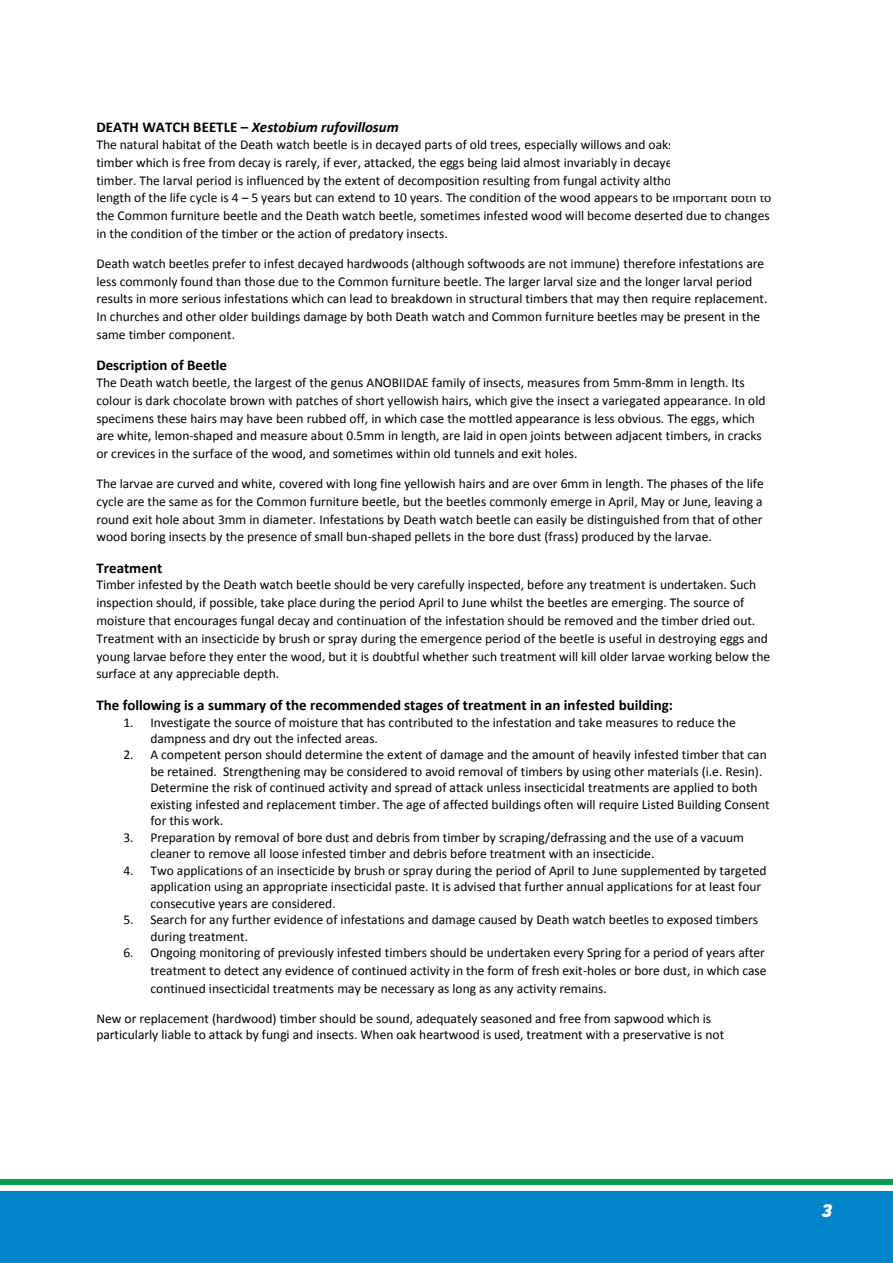
<style>
.page{position:relative;width:893px;height:1263px;background:#fff}
.page>*{position:absolute;margin:0;border:0;box-sizing:border-box;transform-origin:0 0}
.t1{font:italic 900 18px "Azbuka";color:#fff}
.t2{font:700 15px "Calibri";color:#000}
.t3{font:italic 700 15px "Calibri";color:#000}
.t4{font:13.5px/17.9px "Calibri";color:#000}
.s1{font-style:normal}
</style>
<div class="page">
<div style="left:0;top:1191px;width:893px;height:72px;background:#0085ca"></div>
<div style="left:0;top:1179px;width:893px;height:6px;background:#009e4d"></div>
<p class="t3" style="left:96px;top:118px;width:304px"><span class="s1">DEATH WATCH BEETLE –</span> Xestobium rufovillosum</p>
<p class="t4" style="left:96px;top:136px;width:676px">The natural habitat of the Death watch beetle is in decayed parts of old trees, especially willows and oaks. In buildings, timber which is free from decay is rarely, if ever, attacked, the eggs being laid almost invariably in decayed parts of the timber. The larval period is influenced by the extent of decomposition resulting from fungal activity although the average length of the life cycle is 4 – 5 years but can extend to 10 years. The condition of the wood appears to be important both to the Common furniture beetle and the Death watch beetle, sometimes infested wood will become deserted due to changes in the condition of the timber or the action of predatory insects.</p>
<p class="t4" style="left:96px;top:254px;width:672px">Death watch beetles prefer to infest decayed hardwoods (although softwoods are not immune) therefore infestations are less commonly found than those due to the Common furniture beetle. The larger larval size and the longer larval period results in more serious infestations which can lead to breakdown in structural timbers that may then require replacement.<br>In churches and other older buildings damage by both Death watch and Common furniture beetles may be present in the same timber component.</p>
<p class="t2" style="left:96px;top:356px;width:132px">Description of Beetle</p>
<p class="t4" style="left:96px;top:374px;width:671px">The Death watch beetle, the largest of the genus ANOBIIDAE family of insects, measures from 5mm-8mm in length. Its colour is dark chocolate brown with patches of short yellowish hairs, which give the insect a variegated appearance. In old specimens these hairs may have been rubbed off, in which case the mottled appearance is less obvious. The eggs, which are white, lemon-shaped and measure about 0.5mm in length, are laid in open joints between adjacent timbers, in cracks or crevices in the surface of the wood, and sometimes within old tunnels and exit holes.</p>
<p class="t4" style="left:96px;top:475px;width:669px;text-align:justify">The larvae are curved and white, covered with long fine yellowish hairs and are over 6mm in length. The phases of the life cycle are the same as for the Common furniture beetle, but the beetles commonly emerge in April, May or June, leaving a round exit hole about 3mm in diameter. Infestations by Death watch beetle can easily be distinguished from that of other wood boring insects by the presence of small bun-shaped pellets in the bore dust (frass) produced by the larvae.</p>
<p class="t2" style="left:96px;top:558px;width:67px">Treatment</p>
<p class="t4" style="left:96px;top:576px;width:675px">Timber infested by the Death watch beetle should be very carefully inspected, before any treatment is undertaken. Such inspection should, if possible, take place during the period April to June whilst the beetles are emerging. The source of moisture that encourages fungal decay and continuation of the infestation should be removed and the timber dried out.<br>Treatment with an insecticide by brush or spray during the emergence period of the beetle is useful in destroying eggs and young larvae before they enter the wood, but it is doubtful whether such treatment will kill older larvae working below the surface at any appreciable depth.</p>
<p class="t2" style="left:96px;top:695px;width:578px">The following is a summary of the recommended stages of treatment in an infested building:</p>
<p class="t4" style="left:150px;top:714px;width:587px;line-height:16.5px;text-indent:-27px">1. Investigate the source of moisture that has contributed to the infestation and take measures to reduce the dampness and dry out the infected areas.</p>
<p class="t4" style="left:150px;top:747px;width:621px;line-height:16.5px;text-indent:-27px">2. A competent person should determine the extent of damage and the amount of heavily infested timber that can be retained. Strengthening may be considered to avoid removal of timbers by using other materials (i.e. Resin).<br>Determine the risk of continued activity and spread of attack unless insecticidal treatments are applied to both existing infested and replacement timber. The age of affected buildings often will require Listed Building Consent for this work.</p>
<p class="t4" style="left:150px;top:829px;width:595px;line-height:16.5px;text-indent:-27px">3. Preparation by removal of bore dust and debris from timber by scraping/defrassing and the use of a vacuum cleaner to remove all loose infested timber and debris before treatment with an insecticide.</p>
<p class="t4" style="left:150px;top:862px;width:618px;line-height:16.5px;text-indent:-27px">4. Two applications of an insecticide by brush or spray during the period of April to June supplemented by targeted application using an appropriate insecticidal paste. It is advised that further annual applications for at least four consecutive years are considered.</p>
<p class="t4" style="left:150px;top:912px;width:609px;line-height:16.5px;text-indent:-27px">5. Search for any further evidence of infestations and damage caused by Death watch beetles to exposed timbers during treatment.</p>
<p class="t4" style="left:150px;top:944px;width:618px;text-indent:-27px">6. Ongoing monitoring of previously infested timbers should be undertaken every Spring for a period of years after treatment to detect any evidence of continued activity in the form of fresh exit-holes or bore dust, in which case continued insecticidal treatments may be necessary as long as any activity remains.</p>
<p class="t4" style="left:96px;top:1010px;width:629px;line-height:16.5px">New or replacement (hardwood) timber should be sound, adequately seasoned and free from sapwood which is particularly liable to attack by fungi and insects. When oak heartwood is used, treatment with a preservative is not</p>
<h1 class="t1" style="left:821px;top:1198px;width:16px">3</h1>
</div>
